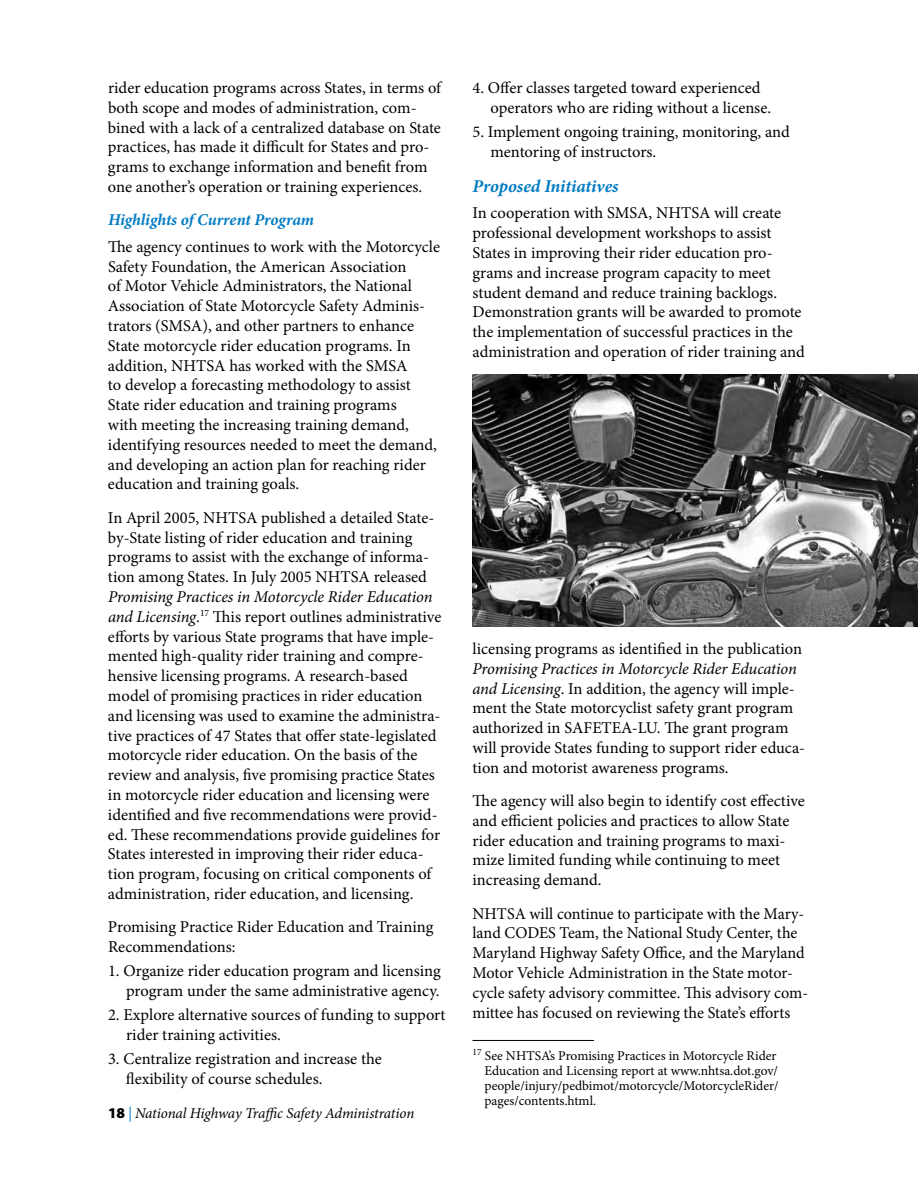
<style>
.page{position:relative;width:918px;height:1188px;background:#fff}
.page>*{position:absolute;margin:0;border:0;box-sizing:border-box;transform-origin:0 0}
.t1{font:italic 700 18px "Minion Pro";color:#007cc2}
.t2{font:16.5px/19.8px "Minion Pro";color:#000}
.t3{font:italic 700 16.5px "Minion Pro";letter-spacing:-.005em;color:#007cc2}
.t4{font:italic 15px "Minion Pro";letter-spacing:-.01em;color:#000}
.t5{font:13.5px/15px "Minion Pro";color:#000}
.s1{font-style:italic}
.s2{font-family:"Myriad Pro";font-weight:900;font-style:normal}
.s3{font-family:"Myriad Pro";font-style:normal;color:#007cc2}
</style>
<div class="page">
<img style="left:472px;top:375px;width:446px;height:251px">
<hr style="left:472px;top:1040px;width:122px;height:1px;background:#000">
<p class="t2" style="left:108px;top:78px;width:335px">rider education programs across States, in terms of both scope and modes of administration, com&shy;bined with a lack of a centralized database on State practices, has made it difficult for States and pro&shy;grams to exchange information and benefit from one another’s operation or training experiences.</p>
<p class="t3" style="left:108px;top:208px;width:208px">Highlights of Current Program</p>
<p class="t2" style="left:108px;top:237px;width:334px">The agency continues to work with the Motorcycle Safety Foundation, the American Association<br>of Motor Vehicle Administrators, the National Association of State Motorcycle Safety Adminis&shy;trators (SMSA), and other partners to enhance State motorcycle rider education programs. In addition, NHTSA has worked with the SMSA<br>to develop a forecasting methodology to assist State rider education and training programs<br>with meeting the increasing training demand, identifying resources needed to meet the demand, and developing an action plan for reaching rider education and training goals.</p>
<p class="t2" style="left:108px;top:508px;width:328px">In April 2005, NHTSA published a detailed State&shy;by-State listing of rider education and training programs to assist with the exchange of informa&shy;tion among States. In July 2005 NHTSA released</p>
<p class="t2" style="left:108px;top:587px;width:335px"><span class="s1">Promising Practices in Motorcycle Rider Education and Licensing</span>.<sup>17</sup> This report outlines administrative efforts by various State programs that have imple&shy;mented high-quality rider training and compre&shy;hensive licensing programs. A research-based model of promising practices in rider education and licensing was used to examine the administra&shy;tive practices of 47 States that offer state-legislated motorcycle rider education. On the basis of the review and analysis, five promising practice States in motorcycle rider education and licensing were identified and five recommendations were provid&shy;ed. These recommendations provide guidelines for States interested in improving their rider educa&shy;tion program, focusing on critical components of administration, rider education, and licensing.</p>
<p class="t2" style="left:108px;top:917px;width:327px">Promising Practice Rider Education and Training<br>Recommendations:</p>
<p class="t2" style="left:108px;top:961px;width:334px;text-align:right">1. Organize rider education program and licensing program under the same administrative agency.</p>
<p class="t2" style="left:126px;top:1005px;width:321px;text-indent:-18px">2. Explore alternative sources of funding to support rider training activities.</p>
<p class="t2" style="left:126px;top:1049px;width:257px;text-indent:-18px">3. Centralize registration and increase the flexibility of course schedules.</p>
<p class="t4" style="left:108px;top:1103px;width:308px"><span class="s2">1 8</span> <span class="s3">|</span> National Highway Traffic Safety Administration</p>
<p class="t2" style="left:490px;top:78px;width:282px;text-indent:-18px">4. Offer classes targeted toward experienced operators who are riding without a license.</p>
<p class="t2" style="left:490px;top:122px;width:301px;text-indent:-18px">5. Implement ongoing training, monitoring, and mentoring of instructors.</p>
<p class="t1" style="left:472px;top:173px;width:148px">Proposed Initiatives</p>
<p class="t2" style="left:472px;top:203px;width:334px">In cooperation with SMSA, NHTSA will create professional development workshops to assist States in improving their rider education pro&shy;grams and increase program capacity to meet student demand and reduce training backlogs.<br>Demonstration grants will be awarded to promote the implementation of successful practices in the administration and operation of rider training and</p>
<p class="t2" style="left:472px;top:639px;width:331px">licensing programs as identified in the publication</p>
<p class="t2" style="left:472px;top:659px;width:334px"><span class="s1">Promising Practices in Motorcycle Rider Education and Licensing</span>. In addition, the agency will imple&shy;ment the State motorcyclist safety grant program authorized in SAFETEA-LU. The grant program will provide States funding to support rider educa&shy;tion and motorist awareness programs.</p>
<p class="t2" style="left:472px;top:791px;width:334px">The agency will also begin to identify cost effective and efficient policies and practices to allow State rider education and training programs to maxi&shy;mize limited funding while continuing to meet increasing demand.</p>
<p class="t2" style="left:472px;top:903px;width:337px">NHTSA will continue to participate with the Mary&shy;land CODES Team, the National Study Center, the Maryland Highway Safety Office, and the Maryland Motor Vehicle Administration in the State motor&shy;cycle safety advisory committee. This advisory com&shy;mittee has focused on reviewing the State’s efforts</p>
<p class="t5" style="left:484px;top:1048px;width:296px;text-indent:-12px"><sup>17</sup> See NHTSA’s Promising Practices in Motorcycle Rider Education and Licensing report at www.nhtsa.dot.gov/ people/injury/pedbimot/motorcycle/MotorcycleRider/ pages/contents.html.</p>
</div>
